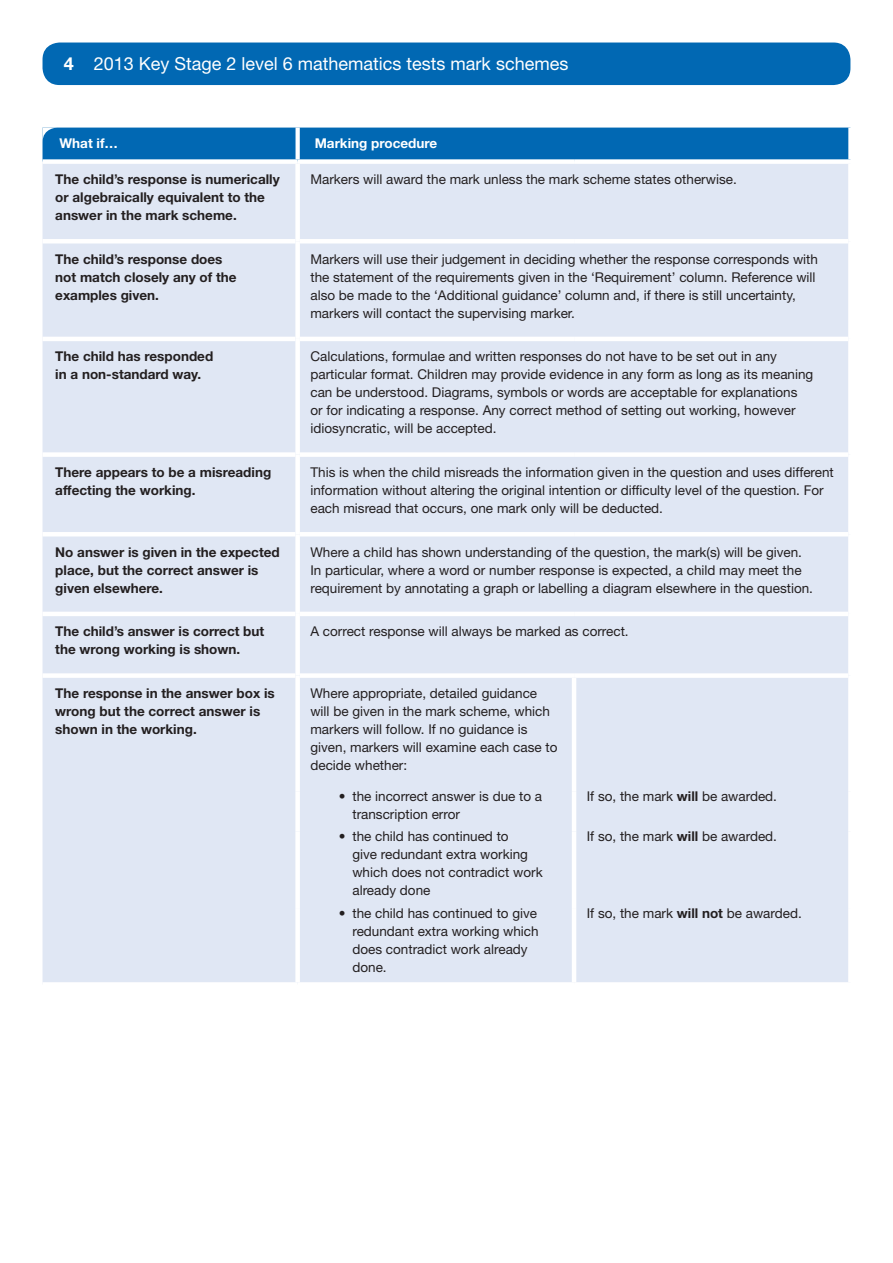
<style>
.page{position:relative;width:893px;height:1263px;background:#fff}
.page>*{position:absolute;margin:0;border:0;box-sizing:border-box;transform-origin:0 0}
.t1{font:18px "Helvetica Neue LT Std";color:#fff}
.t2{font:13.5px/18px "Helvetica Neue LT Std";color:#231f20}
.t3{font:700 13.5px/18px "Helvetica Neue LT Std";color:#231f20}
.t4{font:700 13.5px "Helvetica Neue LT Std";color:#fff}
.s1{font-weight:700}
</style>
<div class="page">
<div style="left:43px;top:43px;width:807px;height:42px;background:#0168b3;border-radius:17px"></div>
<div style="left:43px;top:164px;width:805px;height:818px;background:#e0e7f4"></div>
<div style="left:295px;top:164px;width:5px;height:77px;background:#fff"></div>
<div style="left:295px;top:241px;width:5px;height:98px;background:#fff"></div>
<div style="left:295px;top:339px;width:5px;height:116px;background:#fff"></div>
<div style="left:295px;top:455px;width:5px;height:79px;background:#fff"></div>
<div style="left:295px;top:534px;width:5px;height:80px;background:#fff"></div>
<div style="left:295px;top:614px;width:5px;height:62px;background:#fff"></div>
<div style="left:295px;top:676px;width:5px;height:115px;background:#fff"></div>
<div style="left:295px;top:791px;width:5px;height:41px;background:#fff"></div>
<div style="left:295px;top:832px;width:5px;height:76px;background:#fff"></div>
<div style="left:295px;top:908px;width:5px;height:74px;background:#fff"></div>
<hr style="left:43px;top:239px;width:252px;height:4px;background:#fff">
<hr style="left:43px;top:337px;width:252px;height:4px;background:#fff">
<div style="left:43px;top:452px;width:252px;height:5px;background:#fff"></div>
<hr style="left:43px;top:532px;width:252px;height:4px;background:#fff">
<hr style="left:43px;top:612px;width:252px;height:4px;background:#fff">
<div style="left:43px;top:673px;width:252px;height:5px;background:#fff"></div>
<hr style="left:300px;top:239px;width:274px;height:4px;background:#fff">
<hr style="left:574px;top:239px;width:274px;height:4px;background:#fff">
<hr style="left:300px;top:337px;width:274px;height:4px;background:#fff">
<hr style="left:574px;top:337px;width:274px;height:4px;background:#fff">
<div style="left:300px;top:452px;width:274px;height:5px;background:#fff"></div>
<div style="left:574px;top:452px;width:274px;height:5px;background:#fff"></div>
<hr style="left:300px;top:532px;width:274px;height:4px;background:#fff">
<hr style="left:574px;top:532px;width:274px;height:4px;background:#fff">
<hr style="left:300px;top:612px;width:274px;height:4px;background:#fff">
<hr style="left:574px;top:612px;width:274px;height:4px;background:#fff">
<div style="left:300px;top:673px;width:274px;height:5px;background:#fff"></div>
<div style="left:574px;top:673px;width:274px;height:5px;background:#fff"></div>
<hr style="left:572px;top:678px;width:4px;height:113px;background:#fff">
<hr style="left:572px;top:791px;width:4px;height:41px;background:#fff">
<hr style="left:572px;top:832px;width:4px;height:76px;background:#fff">
<hr style="left:572px;top:908px;width:4px;height:74px;background:#fff">
<svg style="left:42px;top:128px;width:808px;height:34px;background:#1675b9"></svg>
<h1 class="t1" style="left:64px;top:53px;width:506px"><span class="s1">4</span> 2013 Key Stage 2 level 6 mathematics tests mark schemes</h1>
<p class="t4" style="left:60px;top:135px;width:60px">What if…</p>
<p class="t4" style="left:315px;top:135px;width:124px">Marking procedure</p>
<p class="t3" style="left:55px;top:170px;width:226px">The child’s response is numerically or algebraically equivalent to the answer in the mark scheme.</p>
<p class="t2" style="left:310px;top:170px;width:428px">Markers will award the mark unless the mark scheme states otherwise.</p>
<p class="t3" style="left:55px;top:249px;width:183px">The child’s response does not match closely any of the examples given.</p>
<p class="t2" style="left:310px;top:250px;width:509px">Markers will use their judgement in deciding whether the response corresponds with the statement of the requirements given in the ‘Requirement’ column. Reference will also be made to the ‘Additional guidance’ column and, if there is still uncertainty, markers will contact the supervising marker.</p>
<p class="t3" style="left:55px;top:347px;width:159px">The child has responded in a non-standard way.</p>
<p class="t2" style="left:310px;top:347px;width:504px">Calculations, formulae and written responses do not have to be set out in any particular format. Children may provide evidence in any form as long as its meaning can be understood. Diagrams, symbols or words are acceptable for explanations<br>or for indicating a response. Any correct method of setting out working, however idiosyncratic, will be accepted.</p>
<p class="t3" style="left:55px;top:463px;width:217px">There appears to be a misreading affecting the working.</p>
<p class="t2" style="left:310px;top:463px;width:525px">This is when the child misreads the information given in the question and uses different information without altering the original intention or difficulty level of the question. For each misread that occurs, one mark only will be deducted.</p>
<p class="t3" style="left:55px;top:542px;width:226px">No answer is given in the expected place, but the correct answer is given elsewhere.</p>
<p class="t2" style="left:310px;top:543px;width:504px">Where a child has shown understanding of the question, the mark(s) will be given.<br>In particular, where a word or number response is expected, a child may meet the requirement by annotating a graph or labelling a diagram elsewhere in the question.</p>
<p class="t3" style="left:55px;top:622px;width:210px">The child’s answer is correct but the wrong working is shown.</p>
<p class="t2" style="left:310px;top:622px;width:320px">A correct response will always be marked as correct.</p>
<p class="t3" style="left:55px;top:684px;width:221px">The response in the answer box is wrong but the correct answer is shown in the working.</p>
<p class="t2" style="left:310px;top:684px;width:249px">Where appropriate, detailed guidance will be given in the mark scheme, which markers will follow. If no guidance is given, markers will examine each case to decide whether:</p>
<p class="t2" style="left:352px;top:787px;width:191px;text-indent:-14px">• the incorrect answer is due to a transcription error</p>
<p class="t2" style="left:587px;top:787px;width:192px">If so, the mark <span class="s1">will</span> be awarded.</p>
<p class="t2" style="left:352px;top:827px;width:192px;text-indent:-14px">• the child has continued to<br>give redundant extra working which does not contradict work already done</p>
<p class="t2" style="left:587px;top:827px;width:192px">If so, the mark <span class="s1">will</span> be awarded.</p>
<p class="t2" style="left:352px;top:903px;width:188px;text-indent:-14px">• the child has continued to give redundant extra working which does contradict work already done.</p>
<p class="t2" style="left:587px;top:903px;width:216px">If so, the mark <span class="s1">will not</span> be awarded.</p>
</div>
